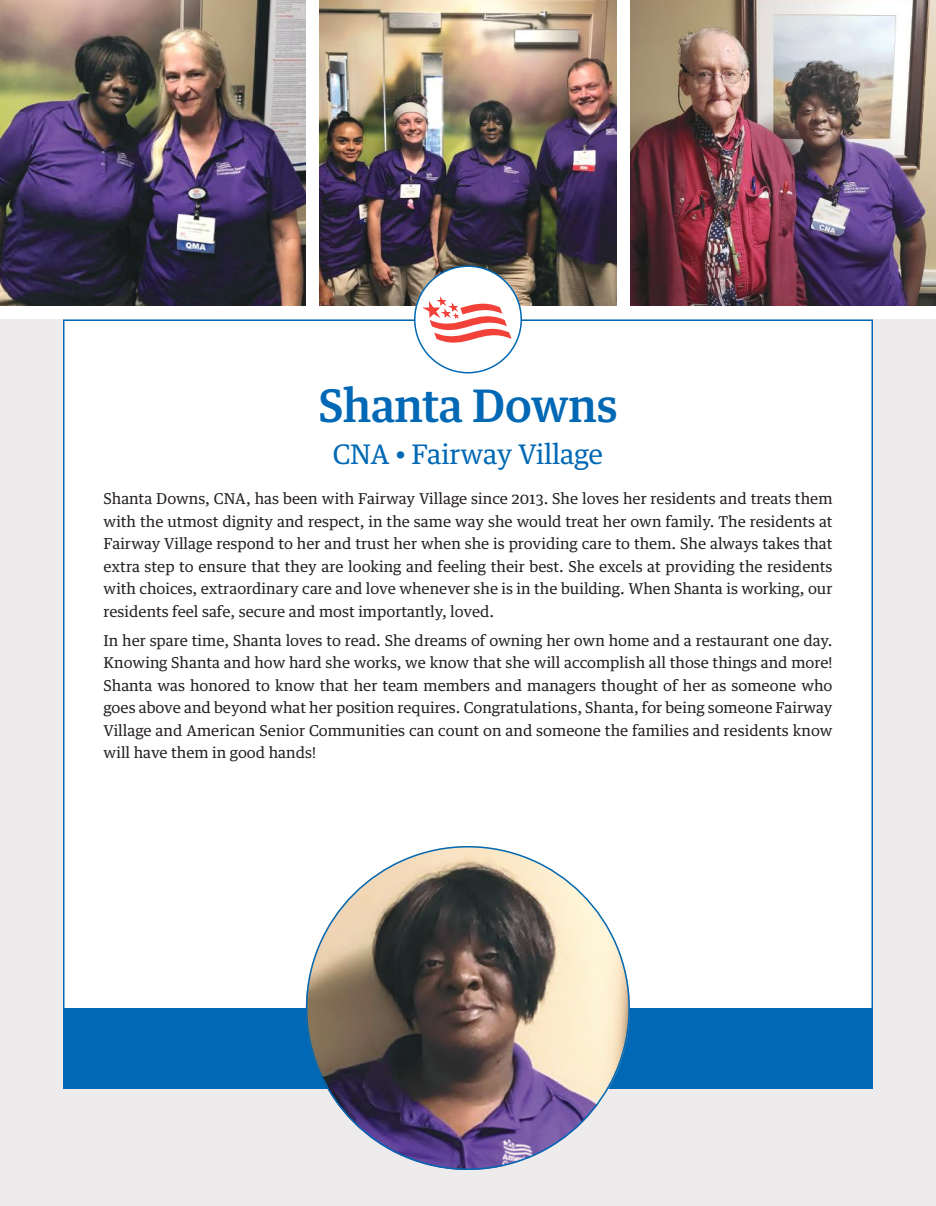
<style>
.page{position:relative;width:936px;height:1206px;background:#fff}
.page>*{position:absolute;margin:0;border:0;box-sizing:border-box;transform-origin:0 0}
.t1{font:500 45px "Guardian Text Egyp";letter-spacing:-.01em;color:#0068b4}
.t2{font:27px "Guardian Text Egyp";letter-spacing:-.01em;color:#0068b4}
.t3{font:15px/22.5px "Guardian Text Egyp";color:#241f1f;text-align:justify}
</style>
<div class="page">
<div style="left:0;top:320px;width:936px;height:886px;background:#eeebec"></div>
<img style="left:0;top:0;width:306px;height:306px">
<img style="left:319px;top:0;width:297px;height:306px">
<img style="left:630px;top:0;width:306px;height:306px">
<div style="left:63px;top:320px;width:810px;height:769px;background:#fff;border:2px solid #0068b4"></div>
<div style="left:415px;top:266px;width:106px;height:107px;background:#fff;border-radius:50%"></div>
<svg style="left:422px;top:296px;width:90px;height:47px"></svg>
<div style="left:414px;top:266px;width:108px;height:108px;border:2px solid #0068b4;border-radius:50%"></div>
<div style="left:63px;top:1008px;width:810px;height:81px;background:#0068b4"></div>
<img style="left:306px;top:846px;width:324px;height:324px;border-radius:162px">
<h1 class="t1" style="left:318px;top:369px;width:301px">Shanta Downs</h1>
<h2 class="t2" style="left:333px;top:432px;width:272px">CNA • Fairway Village</h2>
<p class="t3" style="left:104px;top:486px;width:731px">Shanta Downs, CNA, has been with Fairway Village since 2013. She loves her residents and treats them with the utmost dignity and respect, in the same way she would treat her own family. The residents at Fairway Village respond to her and trust her when she is providing care to them. She always takes that extra step to ensure that they are looking and feeling their best. She excels at providing the residents with choices, extraordinary care and love whenever she is in the building. When Shanta is working, our residents feel safe, secure and most importantly, loved.</p>
<p class="t3" style="left:104px;top:628px;width:731px">In her spare time, Shanta loves to read. She dreams of owning her own home and a restaurant one day.<br>Knowing Shanta and how hard she works, we know that she will accomplish all those things and more!<br>Shanta was honored to know that her team members and managers thought of her as someone who goes above and beyond what her position requires. Congratulations, Shanta, for being someone Fairway Village and American Senior Communities can count on and someone the families and residents know will have them in good hands!</p>
</div>
